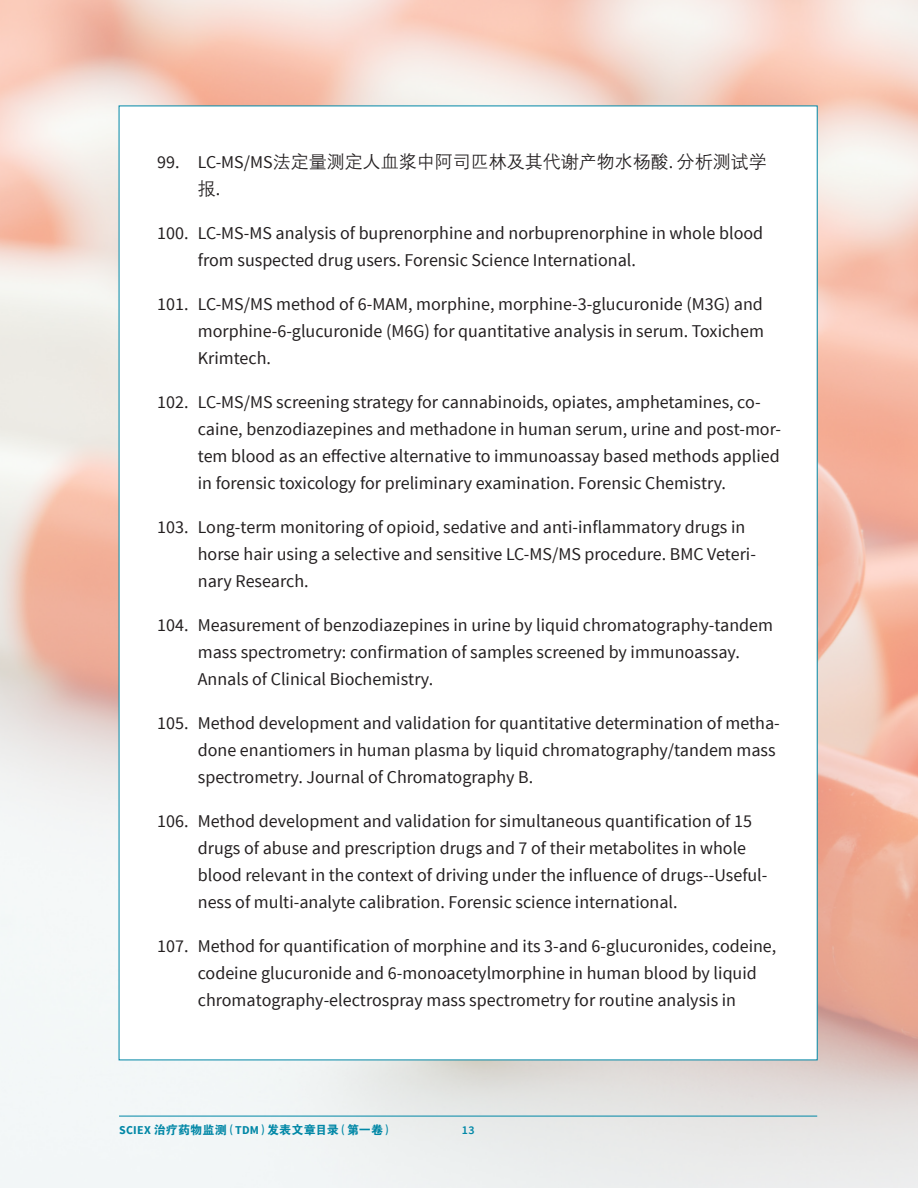
<style>
.page{position:relative;width:918px;height:1188px;background:#fff}
.page>*{position:absolute;margin:0;border:0;box-sizing:border-box;transform-origin:0 0}
.t1{font:18px/27px "Source Sans Pro";color:#231f20}
.t2{font:18px/27px "FZZDXK GBK1 0";color:#231f20}
.t3{font:12px "FZDHTK GBK1 0";letter-spacing:.01em;color:#0087a6}
.t4{font:600 12px "Source Sans Pro";color:#0087a6}
.s1{font-family:"Source Sans Pro"}
.s2{font-family:"Source Sans Pro";font-weight:700}
</style>
<div class="page">
<img style="left:0;top:0;width:918px;height:1188px">
<hr style="left:119px;top:1116px;width:698px;height:1px;background:#0087a6">
<div style="left:119px;top:106px;width:699px;height:954px;background:#fff"></div>
<p class="t2" style="left:198px;top:148px;width:570px;text-indent:-41px"><span class="s1">99. LC-MS/MS</span>法定量测定人血浆中阿司匹林及其代谢产物水杨酸<span class="s1">.</span> 分析测试学报<span class="s1">.</span></p>
<p class="t1" style="left:198px;top:220px;width:567px;text-indent:-41px">100. LC-MS-MS analysis of buprenorphine and norbuprenorphine in whole blood from suspected drug users. Forensic Science International.</p>
<p class="t1" style="left:198px;top:291px;width:568px;text-align:justify;text-indent:-41px">101. LC-MS/MS method of 6-MAM, morphine, morphine-3-glucuronide (M3G) and morphine-6-glucuronide (M6G) for quantitative analysis in serum. Toxichem Krimtech.</p>
<p class="t1" style="left:198px;top:389px;width:585px;text-indent:-40px">102. LC-MS/MS screening strategy for cannabinoids, opiates, amphetamines, co&shy;caine, benzodiazepines and methadone in human serum, urine and post-mor&shy;tem blood as an effective alternative to immunoassay based methods applied in forensic toxicology for preliminary examination. Forensic Chemistry.</p>
<p class="t1" style="left:198px;top:514px;width:560px;text-indent:-40px">103. Long-term monitoring of opioid, sedative and anti-inflammatory drugs in horse hair using a selective and sensitive LC-MS/MS procedure. BMC Veteri&shy;nary Research.</p>
<p class="t1" style="left:198px;top:612px;width:577px;text-indent:-40px">104. Measurement of benzodiazepines in urine by liquid chromatography-tandem mass spectrometry: confirmation of samples screened by immunoassay.<br>Annals of Clinical Biochemistry.</p>
<p class="t1" style="left:198px;top:710px;width:584px;text-indent:-40px">105. Method development and validation for quantitative determination of metha&shy;done enantiomers in human plasma by liquid chromatography/tandem mass spectrometry. Journal of Chromatography B.</p>
<p class="t1" style="left:198px;top:808px;width:571px;text-indent:-40px">106. Method development and validation for simultaneous quantification of 15 drugs of abuse and prescription drugs and 7 of their metabolites in whole blood relevant in the context of driving under the influence of drugs--Useful&shy;ness of multi-analyte calibration. Forensic science international.</p>
<p class="t1" style="left:198px;top:933px;width:580px;text-indent:-40px">107. Method for quantification of morphine and its 3-and 6-glucuronides, codeine, codeine glucuronide and 6-monoacetylmorphine in human blood by liquid chromatography-electrospray mass spectrometry for routine analysis in</p>
<p class="t3" style="left:119px;top:1124px;width:276px"><span class="s2">SCIEX</span> 治疗药物监测（<span class="s2">TDM</span>）发表文章目录（第一卷）</p>
<p class="t4" style="left:462px;top:1122px;width:14px">13</p>
</div>
